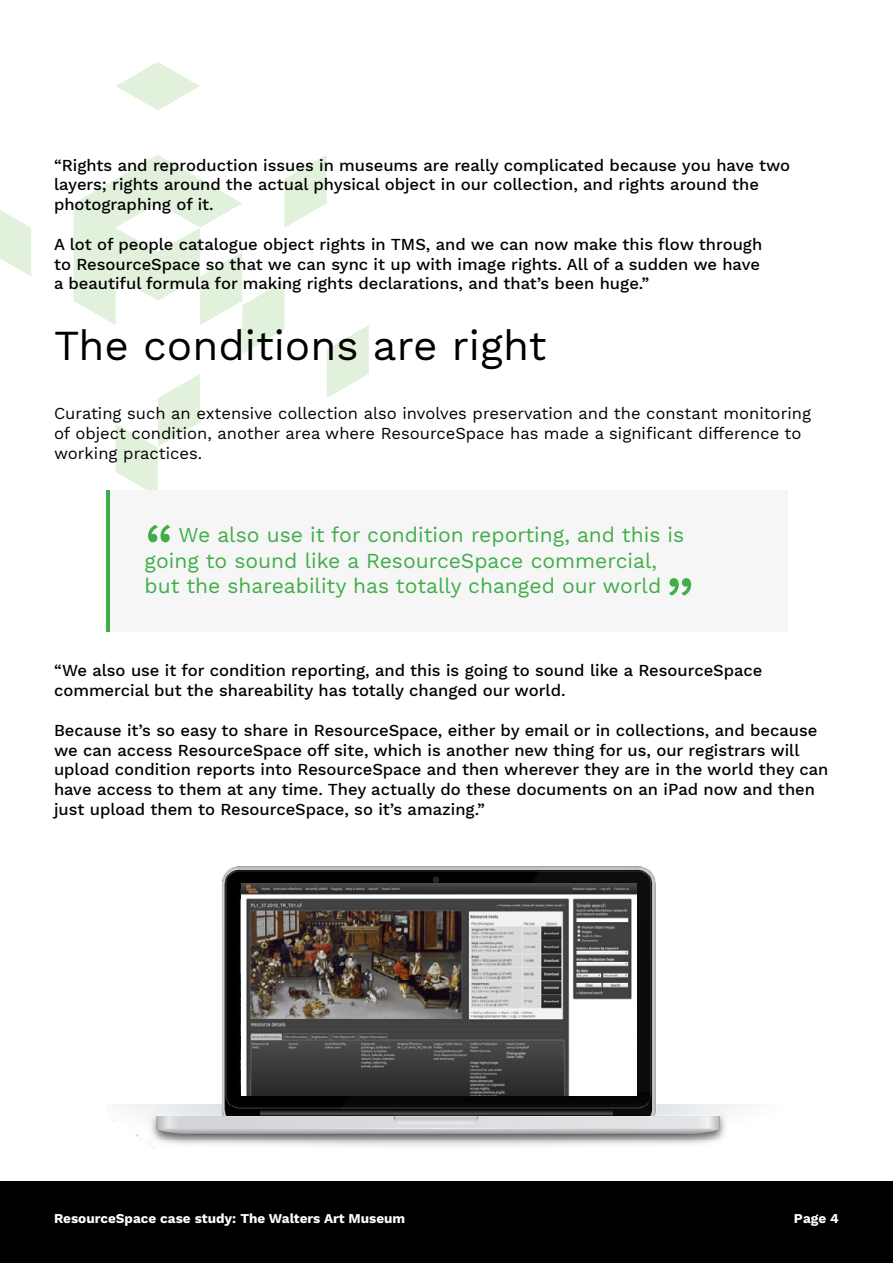
<style>
.page{position:relative;width:893px;height:1263px;background:#fff}
.page>*{position:absolute;margin:0;border:0;box-sizing:border-box;transform-origin:0 0}
.t1{font:66px "Work Sans";color:#41ad49}
.t2{font:42px "Work Sans";color:#000}
.t3{font:21px/25.2px "Work Sans";color:#41ad49}
.t4{font:500 16.5px/19.8px "Work Sans";color:#000}
.t5{font:16.5px/19.8px "Work Sans";color:#000}
.t6{font:700 13.5px "Work Sans";color:#fff}
</style>
<div class="page">
<svg style="left:0;top:210px;width:31px;height:66px"></svg>
<svg style="left:73px;top:155px;width:296px;height:341px"></svg>
<svg style="left:116px;top:62px;width:84px;height:48px"></svg>
<div style="left:0;top:1181px;width:893px;height:82px;background:#000"></div>
<div style="left:107px;top:490px;width:681px;height:142px;background:#f6f6f6"></div>
<hr style="left:107px;top:490px;width:3px;height:141px;background:#41ad49">
<img style="left:113px;top:866px;width:631px;height:282px">
<img style="left:241px;top:884px;width:395px;height:211px">
<p class="t4" style="left:54px;top:156px;width:738px">“Rights and reproduction issues in museums are really complicated because you have two layers; rights around the actual physical object in our collection, and rights around the photographing of it.</p>
<p class="t4" style="left:54px;top:235px;width:710px">A lot of people catalogue object rights in TMS, and we can now make this flow through to ResourceSpace so that we can sync it up with image rights. All of a sudden we have a beautiful formula for making rights declarations, and that’s been huge.”</p>
<h2 class="t2" style="left:54px;top:320px;width:494px">The conditions are right</h2>
<p class="t5" style="left:54px;top:404px;width:759px">Curating such an extensive collection also involves preservation and the constant monitoring of object condition, another area where ResourceSpace has made a significant difference to working practices.</p>
<h1 class="t1" style="left:145px;top:510px;width:31px">“</h1>
<p class="t3" style="left:145px;top:524px;width:541px;text-indent:34px">We also use it for condition reporting, and this is going to sound like a ResourceSpace commercial, but the shareability has totally changed our world</p>
<h1 class="t1" style="left:695px;top:611px;width:31px;rotate:-180deg">“</h1>
<p class="t4" style="left:54px;top:662px;width:710px">“We also use it for condition reporting, and this is going to sound like a ResourceSpace commercial but the shareability has totally changed our world.</p>
<p class="t4" style="left:54px;top:721px;width:776px">Because it’s so easy to share in ResourceSpace, either by email or in collections, and because we can access ResourceSpace off site, which is another new thing for us, our registrars will upload condition reports into ResourceSpace and then wherever they are in the world they can have access to them at any time. They actually do these documents on an iPad now and then just upload them to ResourceSpace, so it’s amazing.”</p>
<p class="t6" style="left:54px;top:1210px;width:353px">ResourceSpace case study: The Walters Art Museum</p>
<p class="t6" style="left:794px;top:1210px;width:47px">Page 4</p>
</div>
